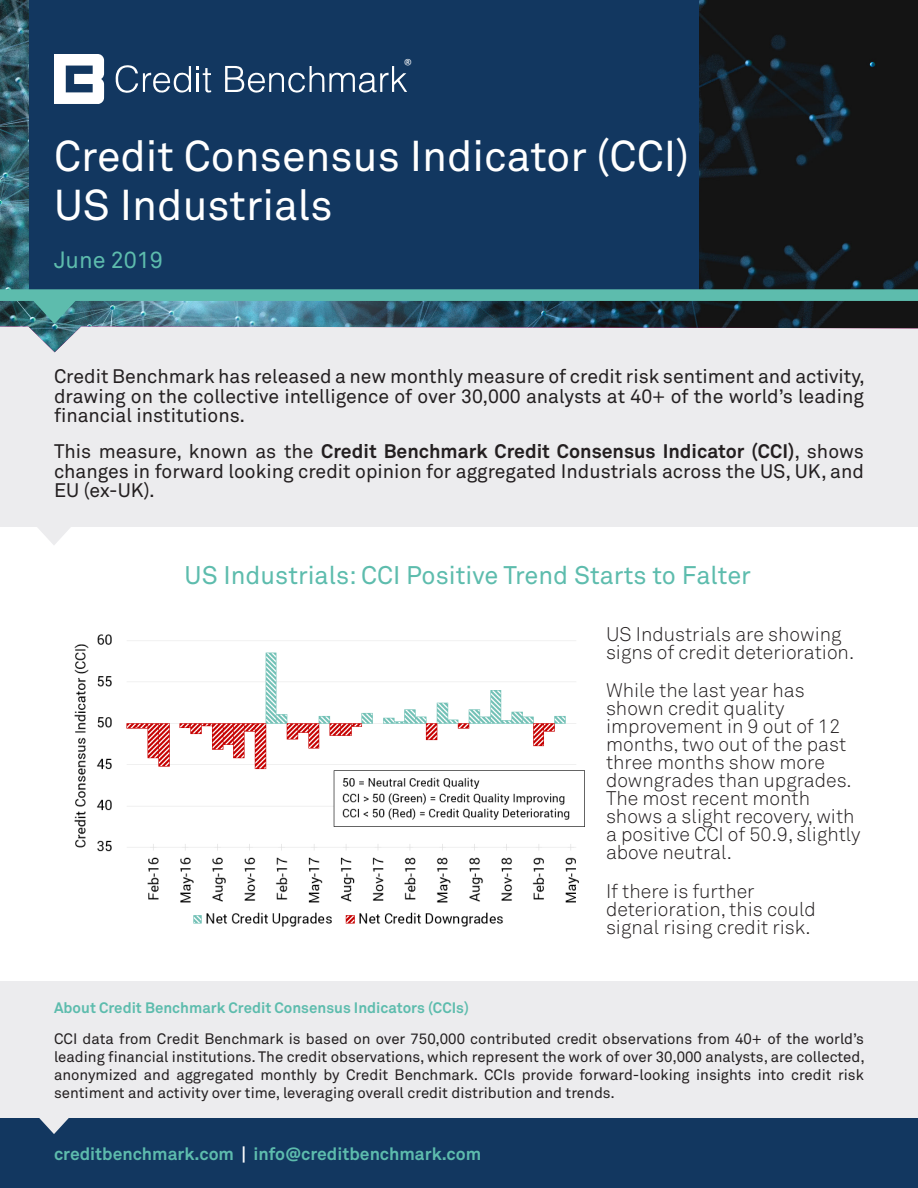
<style>
.page{position:relative;width:918px;height:1188px;background:#fff}
.page>*{position:absolute;margin:0;border:0;box-sizing:border-box;transform-origin:0 0}
.t1{font:42.75px/48.6px "Akkurat Pro";color:#fff}
.Subtitles{font:25.2px "Akkurat Pro";color:#5dbcad}
.t2{font:23.25px "Akkurat Pro";color:#5dbcad}
.Body_Copy{font:19.5px/18px "Akkurat Light Pro";color:#231f20}
.Body_Copy-2{font:19.35px/19.4px "Akkurat Pro";color:#231f20;text-align:justify}
.t3{font:300 17.7px "Calibri";color:#fff}
.Subtitles-2{font:700 17.4px "Akkurat Pro";color:#5dbcad}
.Body_Copy-3{font:15px/18px "Akkurat Pro";color:#231f20;text-align:justify}
.Body_Copy-4{font:700 15px "Akkurat Pro";color:#5dbcad}
.s1{font-weight:700}
.s2{color:#fff}
</style>
<div class="page">
<div style="left:0;top:981px;width:918px;height:137px;background:#ececee"></div>
<div style="left:0;top:324px;width:918px;height:202px;background:#ececee"></div>
<img style="left:0;top:0;width:918px;height:352px">
<div style="left:29px;top:0;width:670px;height:289px;background:#123760"></div>
<div style="left:0;top:289px;width:918px;height:12px;background:#5dbcad"></div>
<svg style="left:32px;top:301px;width:45px;height:23px"></svg>
<div style="left:0;top:1118px;width:918px;height:70px;background:#123760"></div>
<svg style="left:39px;top:1118px;width:30px;height:16px"></svg>
<svg style="left:36px;top:526px;width:36px;height:19px"></svg>
<svg style="left:54px;top:54px;width:50px;height:50px"></svg>
<svg style="left:225px;top:66px;width:182px;height:27px"></svg>
<svg style="left:116px;top:65px;width:75px;height:28px"></svg>
<svg style="left:197px;top:66px;width:14px;height:27px"></svg>
<img style="left:74px;top:634px;width:511px;height:293px">
<p class="t3" style="left:404px;top:55px;width:10px">®</p>
<p class="t1" style="left:54px;top:133px;width:637px">Credit Consensus Indicator (CCI)<br>US Industrials</p>
<p class="t2" style="left:54px;top:247px;width:111px">June 2019</p>
<p class="Body_Copy-2" style="left:54px;top:368px;width:812px">Credit Benchmark has released a new monthly measure of credit risk sentiment and activity, drawing on the collective intelligence of over 30,000 analysts at 40+ of the world’s leading financial institutions.</p>
<p class="Body_Copy-2" style="left:54px;top:442px;width:812px">This measure, known as the <span class="s1">Credit Benchmark Credit Consensus Indicator (CCI)</span>, shows changes in forward looking credit opinion for aggregated Industrials across the US, UK, and EU (ex-UK).</p>
<p class="Subtitles" style="left:185px;top:560px;width:568px">US Industrials: CCI Positive Trend Starts to Falter</p>
<p class="Body_Copy" style="left:606px;top:626px;width:250px">US Industrials are showing signs of credit deterioration.</p>
<p class="Body_Copy" style="left:606px;top:682px;width:256px">While the last year has shown credit quality improvement in 9 out of 12 months, two out of the past three months show more downgrades than upgrades.<br>The most recent month shows a slight recovery, with a positive CCI of 50.9, slightly above neutral.</p>
<p class="Body_Copy" style="left:606px;top:882px;width:211px">If there is further deterioration, this could signal rising credit risk.</p>
<p class="Body_Copy-4" style="left:54px;top:998px;width:416px">About Credit Benchmark Credit Consensus Indicators (CCIs)</p>
<p class="Body_Copy-3" style="left:54px;top:1030px;width:812px">CCI data from Credit Benchmark is based on over 750,000 contributed credit observations from 40+ of the world’s leading financial institutions. The credit observations, which represent the work of over 30,000 analysts, are collected, anonymized and aggregated monthly by Credit Benchmark. CCIs provide forward-looking insights into credit risk sentiment and activity over time, leveraging overall credit distribution and trends.</p>
<p class="Subtitles-2" style="left:54px;top:1143px;width:429px">creditbenchmark.com <span class="s2">|</span> info@creditbenchmark.com</p>
</div>
